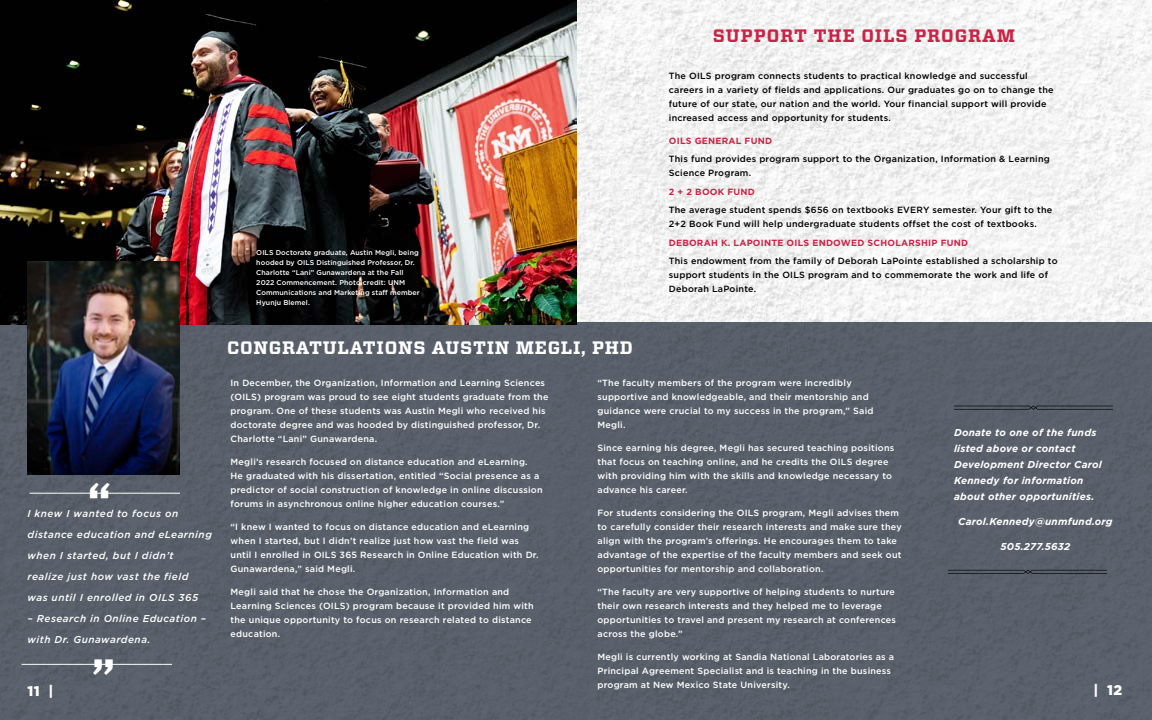
<style>
.page{position:relative;width:1152px;height:720px;background:#fff}
.page>*{position:absolute;margin:0;border:0;box-sizing:border-box;transform-origin:0 0}
.t1{font:700 48px "Vitesse";color:#fff}
.t2{font:700 18px "Vitesse";letter-spacing:.04em;color:#fff}
.t3{font:700 18px "Vitesse";letter-spacing:.05em;color:#c92445}
.t4{font:900 14px "Gotham";color:#fff}
.t5{font:italic 500 10px/21px "Gotham";letter-spacing:.05em;color:#fff}
.t6{font:italic 700 10px/16px "Gotham";letter-spacing:.025em;color:#fff}
.t7{font:500 9px/14px "Gotham";letter-spacing:.025em;color:#fff}
.t8{font:500 9px/14px "Gotham";letter-spacing:.025em;color:#000}
.t9{font:700 9px "Gotham";letter-spacing:.025em;color:#c92445}
.t10{font:500 7px/10px "Gotham";letter-spacing:.01em;color:#fff}
</style>
<div class="page">
<img style="left:576px;top:0;width:576px;height:323px">
<div style="left:0;top:323px;width:1152px;height:397px;background:#5e6570"></div>
<hr style="left:30px;top:493px;width:150px;height:1px;background:#fff">
<hr style="left:22px;top:664px;width:150px;height:1px;background:#fff">
<img style="left:0;top:0;width:576px;height:324px">
<img style="left:27px;top:261px;width:153px;height:213px">
<svg style="left:954px;top:406px;width:158px;height:4px"></svg>
<svg style="left:949px;top:570px;width:158px;height:4px"></svg>
<p class="t10" style="left:256px;top:247px;width:165px">OILS Doctorate graduate, Austin Megli, being hooded by OILS Distinguished Professor, Dr.<br>Charlotte “Lani” Gunawardena at the Fall 2022 Commencement. Photo credit: UNM Communications and Marketing staff member Hyunju Blemel.</p>
<h2 class="t2" style="left:227px;top:336px;width:407px">CONGRATULATIONS AUSTIN MEGLI, PHD</h2>
<h2 class="t3" style="left:713px;top:23px;width:304px">SUPPORT THE OILS PROGRAM</h2>
<p class="t8" style="left:669px;top:68px;width:386px">The OILS program connects students to practical knowledge and successful careers in a variety of fields and applications. Our graduates go on to change the future of our state, our nation and the world. Your financial support will provide increased access and opportunity for students.</p>
<p class="t9" style="left:669px;top:135px;width:105px">OILS GENERAL FUND</p>
<p class="t8" style="left:669px;top:152px;width:383px">This fund provides program support to the Organization, Information &amp; Learning<br>Science Program.</p>
<p class="t9" style="left:669px;top:186px;width:88px">2 + 2 BOOK FUND</p>
<p class="t8" style="left:669px;top:203px;width:385px">The average student spends $656 on textbooks EVERY semester. Your gift to the<br>2+2 Book Fund will help undergraduate students offset the cost of textbooks.</p>
<p class="t9" style="left:669px;top:237px;width:301px">DEBORAH K. LAPOINTE OILS ENDOWED SCHOLARSHIP FUND</p>
<p class="t8" style="left:669px;top:254px;width:390px">This endowment from the family of Deborah LaPointe established a scholarship to support students in the OILS program and to commemorate the work and life of<br>Deborah LaPointe.</p>
<p class="t7" style="left:231px;top:375px;width:319px">In December, the Organization, Information and Learning Sciences (OILS) program was proud to see eight students graduate from the program. One of these students was Austin Megli who received his doctorate degree and was hooded by distinguished professor, Dr.<br>Charlotte “Lani” Gunawardena.</p>
<p class="t7" style="left:231px;top:454px;width:314px">Megli’s research focused on distance education and eLearning.<br>He graduated with his dissertation, entitled “Social presence as a predictor of social construction of knowledge in online discussion forums in asynchronous online higher education courses.”</p>
<p class="t7" style="left:231px;top:519px;width:309px">“I knew I wanted to focus on distance education and eLearning when I started, but I didn’t realize just how vast the field was until I enrolled in OILS 365 Research in Online Education with Dr.<br>Gunawardena,” said Megli.</p>
<p class="t7" style="left:231px;top:584px;width:305px">Megli said that he chose the Organization, Information and Learning Sciences (OILS) program because it provided him with the unique opportunity to focus on research related to distance education.</p>
<p class="t7" style="left:598px;top:375px;width:278px">“The faculty members of the program were incredibly supportive and knowledgeable, and their mentorship and guidance were crucial to my success in the program,” Said Megli.</p>
<p class="t7" style="left:598px;top:440px;width:298px">Since earning his degree, Megli has secured teaching positions that focus on teaching online, and he credits the OILS degree with providing him with the skills and knowledge necessary to advance his career.</p>
<p class="t7" style="left:598px;top:505px;width:306px">For students considering the OILS program, Megli advises them to carefully consider their research interests and make sure they align with the program’s offerings. He encourages them to take advantage of the expertise of the faculty members and seek out opportunities for mentorship and collaboration.</p>
<p class="t7" style="left:598px;top:584px;width:300px">“The faculty are very supportive of helping students to nurture their own research interests and they helped me to leverage opportunities to travel and present my research at conferences across the globe.”</p>
<p class="t7" style="left:598px;top:649px;width:298px">Megli is currently working at Sandia National Laboratories as a<br>Principal Agreement Specialist and is teaching in the business program at New Mexico State University.</p>
<p class="t6" style="left:954px;top:425px;width:149px">Donate to one of the funds listed above or contact<br>Development Director Carol<br>Kennedy for information about other opportunities.</p>
<p class="t6" style="left:958px;top:514px;width:156px">Carol.Kennedy@unmfund.org</p>
<p class="t6" style="left:1000px;top:539px;width:71px">505.277.5632</p>
<h1 class="t1" style="left:88px;top:468px;width:25px">“</h1>
<p class="t5" style="left:27px;top:503px;width:186px">I knew I wanted to focus on distance education and eLearning when I started, but I didn’t realize just how vast the field<br>was until I enrolled in OILS 365</p>
<p class="t5" style="left:27px;top:608px;width:180px">– Research in Online Education – with Dr. Gunawardena.</p>
<h1 class="t1" style="left:92px;top:644px;width:25px">”</h1>
<h3 class="t4" style="left:27px;top:681px;width:27px">11 |</h3>
<h3 class="t4" style="left:1093px;top:681px;width:30px">| 12</h3>
</div>
